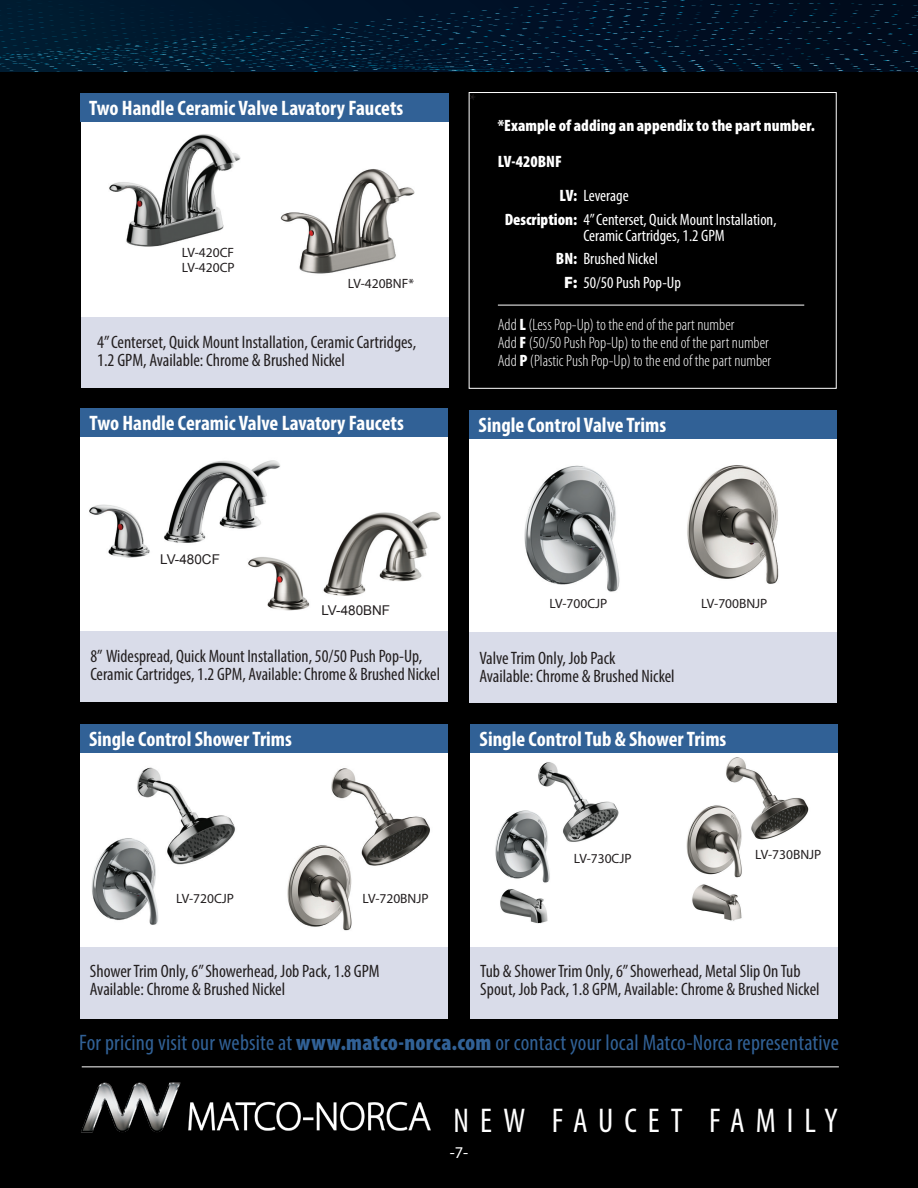
<style>
.page{position:relative;width:918px;height:1188px;background:#000}
.page>*{position:absolute;margin:0;border:0;box-sizing:border-box;transform-origin:0 0}
.t1{font:condensed 34.5px "Myriad Pro";letter-spacing:.33em;color:#fff}
.t2{font:condensed 22.5px "Myriad Pro";letter-spacing:.01em;color:#316196}
.t3{font:700 condensed 21px "Myriad Pro";color:#fff}
.t4{font:condensed 18px/18px "Myriad Pro";color:#231f20}
.t5{font:18px "Minion Pro";color:#231f20}
.t6{font:300 condensed 16.5px/18px "Myriad Pro";color:#fff}
.t7{font:condensed 16.5px/23.2px "Myriad Pro";color:#fff}
.t8{font:900 condensed 16.5px/36px "Myriad Pro";color:#fff}
.t9{font:16.5px "Myriad Pro";color:#fff}
.t10{font:13.5px/15px "Myriad Pro";color:#231f20}
.t11{font:13.5px "Arial";color:#231f20}
.s1{font-weight:900}
.s2{font-weight:900;font-stretch:normal}
</style>
<div class="page">
<div style="left:471px;top:750px;width:367px;height:202px;background:#fff"></div>
<div style="left:80px;top:435px;width:368px;height:196px;background:#fff"></div>
<div style="left:470px;top:437px;width:367px;height:195px;background:#fff"></div>
<div style="left:80px;top:750px;width:367px;height:197px;background:#fff"></div>
<div style="left:81px;top:122px;width:367px;height:195px;background:#fff"></div>
<div style="left:81px;top:318px;width:367px;height:70px;background:#d9dce9"></div>
<div style="left:80px;top:631px;width:368px;height:71px;background:#d9dce9"></div>
<div style="left:470px;top:632px;width:367px;height:71px;background:#d9dce9"></div>
<div style="left:80px;top:947px;width:367px;height:71px;background:#d9dce9"></div>
<div style="left:471px;top:947px;width:367px;height:71px;background:#d9dce9"></div>
<svg style="left:0;top:0;width:918px;height:72px;background:#01162b"></svg>
<img style="left:81px;top:1082px;width:350px;height:51px">
<div style="left:469px;top:92px;width:367px;height:297px;border:1px solid #fff"></div>
<img style="left:538px;top:762px;width:81px;height:80px">
<img style="left:726px;top:757px;width:83px;height:83px">
<div style="left:81px;top:408px;width:367px;height:29px;background:#316196"></div>
<div style="left:470px;top:410px;width:367px;height:28px;background:#316196"></div>
<div style="left:80px;top:725px;width:368px;height:28px;background:#316196"></div>
<div style="left:80px;top:94px;width:369px;height:28px;background:#316196"></div>
<img style="left:109px;top:134px;width:132px;height:113px">
<img style="left:280px;top:169px;width:135px;height:105px">
<img style="left:89px;top:460px;width:191px;height:98px">
<img style="left:244px;top:506px;width:197px;height:105px">
<img style="left:524px;top:465px;width:96px;height:127px">
<img style="left:687px;top:465px;width:92px;height:119px">
<img style="left:137px;top:767px;width:98px;height:98px">
<img style="left:331px;top:768px;width:99px;height:98px">
<img style="left:500px;top:889px;width:48px;height:35px">
<img style="left:692px;top:884px;width:50px;height:37px">
<div style="left:471px;top:725px;width:367px;height:28px;background:#316196"></div>
<img style="left:91px;top:831px;width:73px;height:94px">
<img style="left:287px;top:831px;width:71px;height:100px">
<img style="left:495px;top:806px;width:66px;height:77px">
<img style="left:686px;top:802px;width:61px;height:76px">
<hr style="left:498px;top:305px;width:306px;height:1px;background:#fff">
<hr style="left:82px;top:1066px;width:757px;height:1px;background:#fff">
<p class="t3" style="left:89px;top:95px;width:316px">Two Handle Ceramic Valve Lavatory Faucets</p>
<p class="t10" style="left:182px;top:244px;width:54px">LV-420CF<br>LV-420CP</p>
<p class="t10" style="left:348px;top:275px;width:68px">LV-420BNF*</p>
<p class="t4" style="left:97px;top:333px;width:321px">4” Centerset, Quick Mount Installation, Ceramic Cartridges,<br>1.2 GPM, Available: Chrome &amp; Brushed Nickel</p>
<p class="t3" style="left:90px;top:410px;width:316px">Two Handle Ceramic Valve Lavatory Faucets</p>
<p class="t5" style="left:469px;top:88px;width:9px">*</p>
<p class="t8" style="left:498px;top:107px;width:319px">*Example of adding an appendix to the part number.<br>LV-420BNF</p>
<p class="t7" style="left:505px;top:184px;width:273px;text-indent:55px"><span class="s1">LV:</span> Leverage<br><span class="s1">Description:</span> 4” Centerset, Quick Mount Installation,</p>
<p class="t7" style="left:583px;top:224px;width:143px">Ceramic Cartridges, 1.2 GPM</p>
<p class="t7" style="left:556px;top:247px;width:104px"><span class="s1">BN:</span> Brushed Nickel</p>
<p class="t7" style="left:564px;top:270px;width:119px"><span class="s2">F:</span> 50/50 Push Pop-Up</p>
<p class="t6" style="left:498px;top:315px;width:275px">Add <span class="s1">L</span> (Less Pop-Up) to the end of the part number<br>Add <span class="s1">F</span> (50/50 Push Pop-Up) to the end of the part number<br>Add <span class="s1">P</span> (Plastic Push Pop-Up) to the end of the part number</p>
<p class="t3" style="left:479px;top:411px;width:189px">Single Control Valve Trims</p>
<p class="t11" style="left:160px;top:551px;width:61px">LV-480CF</p>
<p class="t11" style="left:321px;top:602px;width:70px">LV-480BNF</p>
<p class="t4" style="left:90px;top:647px;width:351px">8” Widespread, Quick Mount Installation, 50/50 Push Pop-Up,<br>Ceramic Cartridges, 1.2 GPM, Available: Chrome &amp; Brushed Nickel</p>
<p class="t3" style="left:89px;top:726px;width:204px">Single Control Shower Trims</p>
<p class="t10" style="left:176px;top:890px;width:59px">LV-720CJP</p>
<p class="t10" style="left:362px;top:890px;width:68px">LV-720BNJP</p>
<p class="t10" style="left:550px;top:596px;width:59px">LV-700CJP</p>
<p class="t10" style="left:701px;top:596px;width:68px">LV-700BNJP</p>
<p class="t4" style="left:479px;top:649px;width:197px">Valve Trim Only, Job Pack<br>Available: Chrome &amp; Brushed Nickel</p>
<p class="t3" style="left:480px;top:726px;width:248px">Single Control Tub &amp; Shower Trims</p>
<p class="t10" style="left:574px;top:851px;width:59px">LV-730CJP</p>
<p class="t10" style="left:755px;top:847px;width:68px">LV-730BNJP</p>
<p class="t4" style="left:90px;top:962px;width:291px">Shower Trim Only, 6” Showerhead, Job Pack, 1.8 GPM<br>Available: Chrome &amp; Brushed Nickel</p>
<p class="t4" style="left:480px;top:962px;width:341px">Tub &amp; Shower Trim Only, 6” Showerhead, Metal Slip On Tub<br>Spout, Job Pack, 1.8 GPM, Available: Chrome &amp; Brushed Nickel</p>
<p class="t2" style="left:79px;top:1029px;width:761px">For pricing visit our website at <span class="s1">www.matco-norca.com</span> or contact your local Matco-Norca representative</p>
<h1 class="t1" style="left:454px;top:1100px;width:385px">NEW FAUCET FAMILY</h1>
<p class="t9" style="left:450px;top:1142px;width:20px">-7-</p>
</div>
